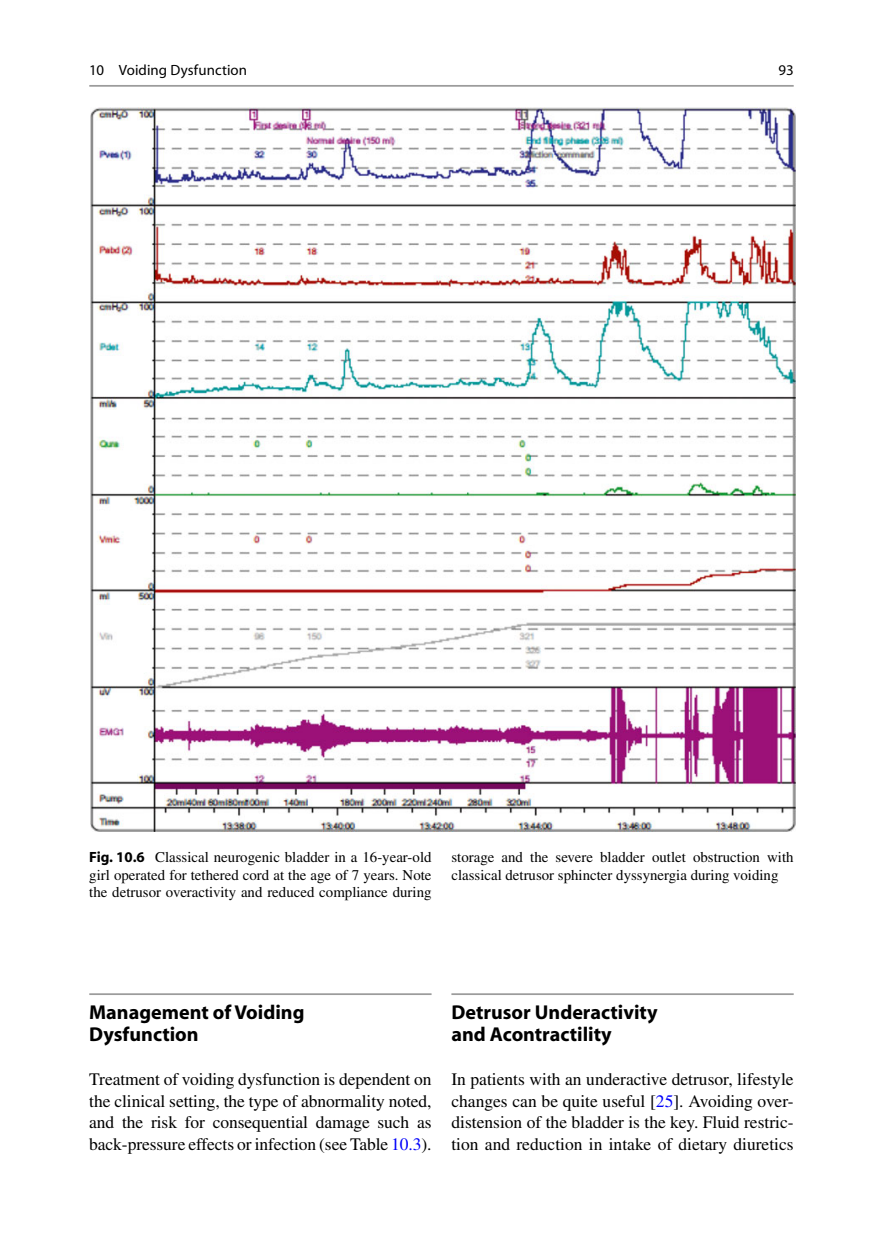
<style>
.page{position:relative;width:883px;height:1260px;background:#fff}
.page>*{position:absolute;margin:0;border:0;box-sizing:border-box;transform-origin:0 0}
.t1{font:700 20.12px/21.9px "Ncnqgn Vrbcxv Myriad";color:#000}
.t2{font:17.5px/21.9px "Jndvhy Lyrbpt Times";letter-spacing:-.005em;color:#000;text-align:justify}
.t3{font:14.88px/17.5px "Jndvhy Lyrbpt Times";color:#000;text-align:justify}
.t4{font:14.88px "Wbrnmh Qtfjjl Myriad";letter-spacing:.005em;color:#000}
.s1{font-family:"Ncnqgn Vrbcxv Myriad";font-weight:700}
.s2{color:#0000fa}
</style>
<div class="page">
<hr style="left:89px;top:993px;width:343px;height:2px;background:#9c9c9c">
<hr style="left:451px;top:993px;width:343px;height:2px;background:#9c9c9c">
<img style="left:91px;top:107px;width:704px;height:724px">
<hr style="left:89px;top:85px;width:705px;height:2px;background:#9c9c9c">
<p class="t4" style="left:89px;top:64px;width:159px">10 Voiding Dysfunction</p>
<p class="t4" style="left:779px;top:64px;width:17px">93</p>
<p class="t3" style="left:89px;top:850px;width:344px"><span class="s1">Fig. 10.6</span> Classical neurogenic bladder in a 16-year-old girl operated for tethered cord at the age of 7 years. Note the detrusor overactivity and reduced compliance during</p>
<p class="t3" style="left:451px;top:850px;width:344px">storage and the severe bladder outlet obstruction with classical detrusor sphincter dyssynergia during voiding</p>
<p class="t1" style="left:89px;top:1003px;width:217px">Management of Voiding<br>Dysfunction</p>
<p class="t2" style="left:89px;top:1070px;width:344px">Treatment of voiding dysfunction is dependent on the clinical setting, the type of abnormality noted, and the risk for consequential damage such as back-pressure effects or infection (see Table <span class="s2">10.3</span> ).</p>
<p class="t1" style="left:451px;top:1003px;width:208px">Detrusor Underactivity and Acontractility</p>
<p class="t2" style="left:451px;top:1070px;width:344px">In patients with an underactive detrusor, lifestyle changes can be quite useful [ <span class="s2">25</span> ]. Avoiding over&shy;distension of the bladder is the key. Fluid restric&shy;tion and reduction in intake of dietary diuretics</p>
</div>
